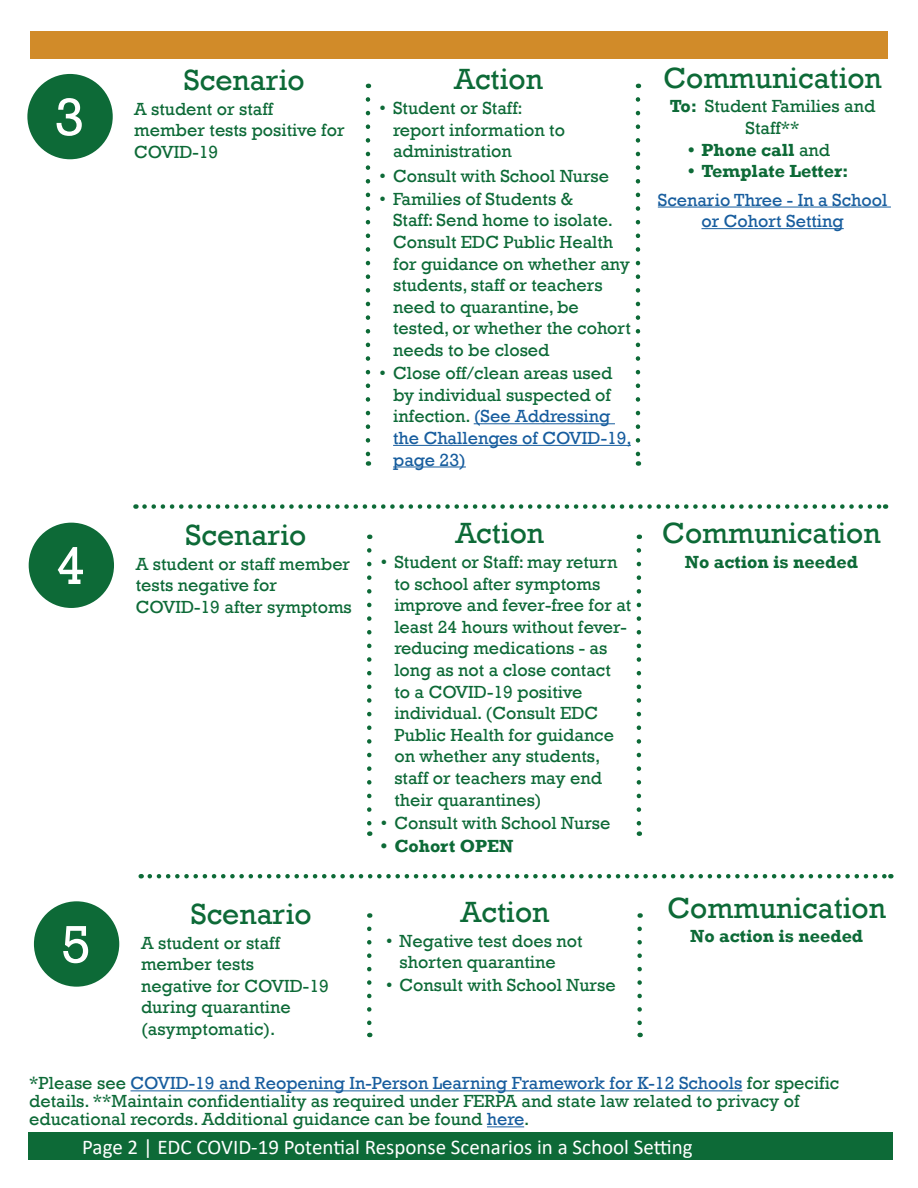
<style>
.page{position:relative;width:918px;height:1188px;background:#fff}
.page>*{position:absolute;margin:0;border:0;box-sizing:border-box;transform-origin:0 0}
.t1{font:54px "Rockwell";color:#fff}
.Heading_3{font:30px "Rockwell";color:#0d6a37}
.Page{font:21px "Calibri";color:#fff}
.t2{font:18px/21.6px "Rockwell";color:#0d6a37}
.t3{font:700 18px "Rockwell";color:#0d6a37}
.t4{font:18px/21.6px "Rockwell";color:#175d9e;text-align:center}
.s1{color:#175d9e}
.s2{font-weight:700}
.s3{font-weight:400}
</style>
<div class="page">
<div style="left:29px;top:1132px;width:864px;height:28px;background:#0d6a37"></div>
<svg style="left:144px;top:504px;width:742px;height:5px"></svg>
<svg style="left:367px;top:550px;width:5px;height:286px"></svg>
<svg style="left:637px;top:550px;width:4px;height:286px"></svg>
<hr style="left:131px;top:1090px;width:611px;height:1px;background:#175d9e">
<hr style="left:487px;top:1126px;width:37px;height:1px;background:#175d9e">
<div style="left:29px;top:523px;width:85px;height:85px;background:#0d6a37;border-radius:50%"></div>
<div style="left:27px;top:74px;width:86px;height:85px;background:#0d6a37;border-radius:50%"></div>
<hr style="left:474px;top:423px;width:141px;height:1px;background:#175d9e">
<hr style="left:393px;top:445px;width:238px;height:1px;background:#175d9e">
<hr style="left:393px;top:467px;width:73px;height:1px;background:#175d9e">
<hr style="left:658px;top:207px;width:233px;height:1px;background:#175d9e">
<hr style="left:702px;top:228px;width:142px;height:1px;background:#175d9e">
<svg style="left:366px;top:99px;width:4px;height:367px"></svg>
<svg style="left:636px;top:99px;width:4px;height:367px"></svg>
<div style="left:30px;top:31px;width:857px;height:28px;background:#d18b29"></div>
<svg style="left:150px;top:874px;width:741px;height:4px"></svg>
<svg style="left:367px;top:929px;width:5px;height:108px"></svg>
<svg style="left:637px;top:929px;width:5px;height:108px"></svg>
<div style="left:34px;top:901px;width:85px;height:86px;background:#0d6a37;border-radius:50%"></div>
<p class="t1" style="left:55px;top:86px;width:31px">3</p>
<p class="t1" style="left:56px;top:535px;width:31px">4</p>
<p class="t1" style="left:61px;top:913px;width:31px">5</p>
<p class="Heading_3" style="left:184px;top:63px;width:122px">Scenario</p>
<p class="t2" style="left:134px;top:98px;width:212px">A student or staff member tests positive for<br>COVID-19</p>
<p class="Heading_3" style="left:186px;top:518px;width:122px">Scenario</p>
<p class="t2" style="left:136px;top:553px;width:218px">A student or staff member tests negative for<br>COVID-19 after symptoms</p>
<p class="Heading_3" style="left:191px;top:897px;width:122px">Scenario</p>
<p class="t2" style="left:141px;top:932px;width:189px">A student or staff member tests negative for COVID-19 during quarantine (asymptomatic).</p>
<p class="Heading_3" style="left:454px;top:62px;width:90px">Action</p>
<p class="t2" style="left:393px;top:97px;width:173px;text-indent:-14px">• Student or Staff: report information to administration</p>
<p class="t2" style="left:380px;top:165px;width:231px">• Consult with School Nurse</p>
<p class="t2" style="left:393px;top:188px;width:239px;text-indent:-14px">• Families of Students &amp;<br>Staff: Send home to isolate.<br>Consult EDC Public Health for guidance on whether any students, staff or teachers need to quarantine, be tested, or whether the cohort needs to be closed</p>
<p class="t2" style="left:393px;top:363px;width:240px;text-indent:-14px">• Close off/clean areas used by individual suspected of infection. <span class="s1">(See Addressing the Challenges of COVID-19, page 23)</span></p>
<p class="Heading_3" style="left:455px;top:516px;width:90px">Action</p>
<p class="t2" style="left:394px;top:551px;width:239px;text-indent:-14px">• Student or Staff: may return to school after symptoms improve and fever-free for at least 24 hours without fever&shy;reducing medications - as long as not a close contact<br>to a COVID-19 positive individual. (Consult EDC<br>Public Health for guidance on whether any students, staff or teachers may end their quarantines)</p>
<p class="t2" style="left:381px;top:812px;width:231px">• Consult with School Nurse</p>
<p class="t3" style="left:381px;top:835px;width:134px">• Cohort OPEN</p>
<p class="Heading_3" style="left:461px;top:895px;width:90px">Action</p>
<p class="t2" style="left:400px;top:930px;width:184px;text-indent:-14px">• Negative test does not shorten quarantine</p>
<p class="t2" style="left:386px;top:975px;width:231px">• Consult with School Nurse</p>
<p class="Heading_3" style="left:663px;top:60px;width:220px">Communication</p>
<p class="t2" style="left:670px;top:96px;width:207px;text-align:center"><span class="s2">To:</span> Student Families and<br>Staff**</p>
<p class="t3" style="left:688px;top:139px;width:144px">• Phone call <span class="s3">and</span></p>
<p class="t3" style="left:688px;top:160px;width:162px">• Template Letter:</p>
<p class="t4" style="left:658px;top:189px;width:231px">Scenario Three - In a School or Cohort Setting</p>
<p class="Heading_3" style="left:662px;top:516px;width:220px">Communication</p>
<p class="t3" style="left:685px;top:551px;width:175px">No action is needed</p>
<p class="Heading_3" style="left:667px;top:890px;width:220px">Communication</p>
<p class="t3" style="left:690px;top:925px;width:175px">No action is needed</p>
<p class="t2" style="left:29px;top:1075px;width:812px;line-height:18px">*Please see <span class="s1">COVID-19 and Reopening In-Person Learning Framework for K-12 Schools</span> for specific details. **Maintain confidentiality as required under FERPA and state law related to privacy of educational records. Additional guidance can be found <span class="s1">here</span>.</p>
<p class="Page" style="left:82px;top:1132px;width:612px">Page 2 | EDC COVID-19 Potential Response Scenarios in a School Setting</p>
</div>
